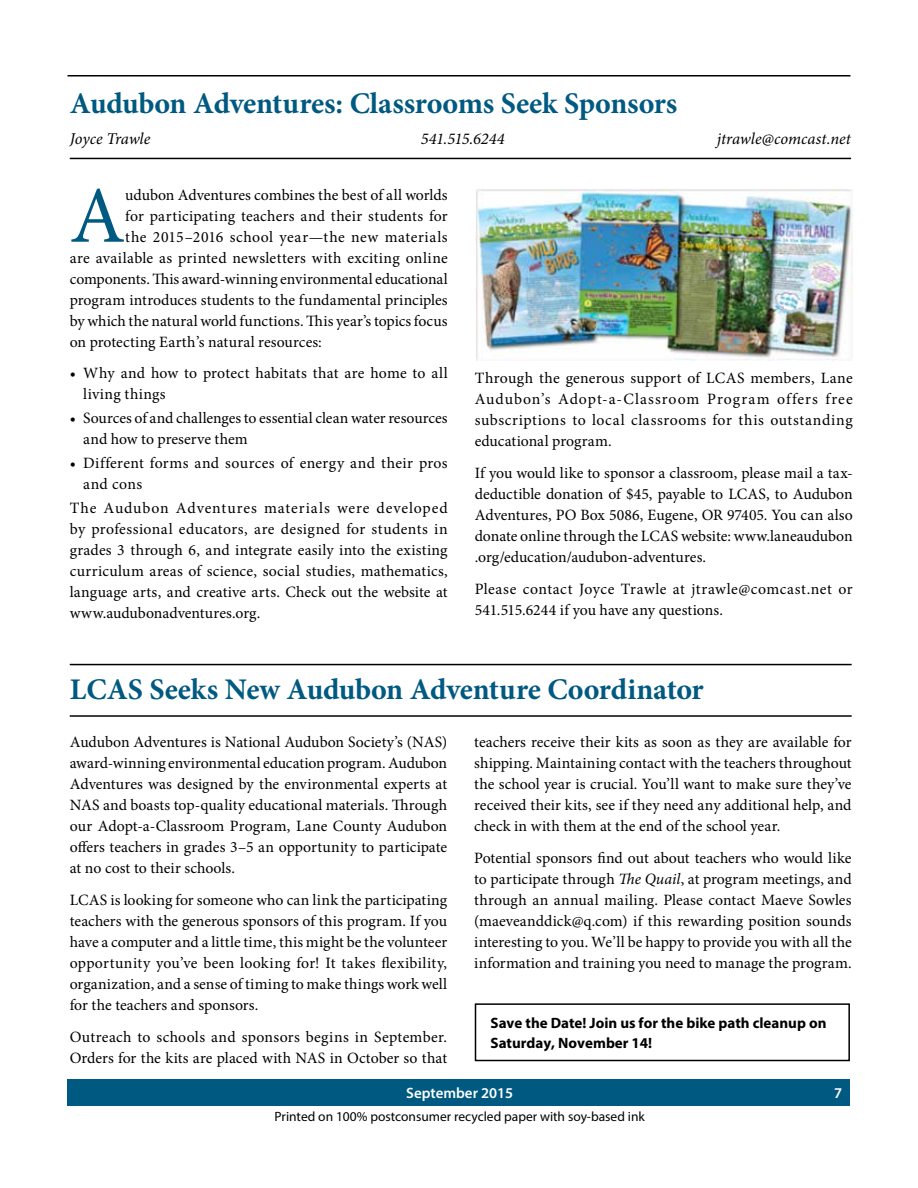
<style>
.page{position:relative;width:918px;height:1188px;background:#fff}
.page>*{position:absolute;margin:0;border:0;box-sizing:border-box;transform-origin:0 0}
.t1{font:80.4px "Minion Pro";color:#005981}
.t2{font:700 30px "Minion Pro";letter-spacing:-.005em;color:#005981}
.t3{font:italic 16.5px "Minion Pro";letter-spacing:-.005em;color:#000}
.t4{font:15.75px/21px "Minion Pro";letter-spacing:.01em;color:#000;text-align:justify}
.t5{font:15.75px "Minion Pro";letter-spacing:-.01em;color:#000}
.t6{font:15.75px "Minion Pro";letter-spacing:.035em;color:#000}
.t7{font:700 15px/19.5px "Myriad Pro";color:#000}
.t8{font:600 15px "Myriad Pro";color:#fff}
.t9{font:13.5px "Myriad Pro";color:#000}
.s1{font-style:italic}
</style>
<div class="page">
<hr style="left:68px;top:75px;width:782px;height:1px;background:#000">
<div style="left:68px;top:1079px;width:782px;height:27px;background:#005981"></div>
<hr style="left:70px;top:158px;width:781px;height:1px;background:#000">
<hr style="left:70px;top:664px;width:782px;height:1px;background:#000">
<hr style="left:70px;top:715px;width:782px;height:2px;background:#000">
<div style="left:475px;top:1003px;width:375px;height:58px;border:2px solid #000"></div>
<img style="left:476px;top:188px;width:377px;height:173px">
<h2 class="t2" style="left:70px;top:82px;width:609px">Audubon Adventures: Classrooms Seek Sponsors</h2>
<p class="t3" style="left:70px;top:128px;width:82px">Joyce Trawle</p>
<p class="t3" style="left:421px;top:128px;width:85px">541.515.6244</p>
<p class="t3" style="left:717px;top:128px;width:136px">jtrawle@comcast.net</p>
<h1 class="t1" style="left:70px;top:162px;width:57px">A</h1>
<p class="t4" style="left:125px;top:184px;width:324px">udubon Adventures combines the best of all worlds</p>
<p class="t4" style="left:125px;top:205px;width:324px">for participating teachers and their students for</p>
<p class="t6" style="left:125px;top:226px;width:324px">the 2015–2016 school year—the new materials</p>
<p class="t4" style="left:70px;top:247px;width:380px">are available as printed newsletters with exciting online</p>
<p class="t5" style="left:70px;top:268px;width:380px">components. This award-winning environmental educational</p>
<p class="t4" style="left:70px;top:289px;width:379px">program introduces students to the fundamental principles</p>
<p class="t4" style="left:70px;top:310px;width:379px">by which the natural world functions. This year’s topics focus</p>
<p class="t4" style="left:70px;top:331px;width:254px">on protecting Earth’s natural resources:</p>
<p class="t4" style="left:83px;top:363px;width:366px;text-indent:-13px">• Why and how to protect habitats that are home to all living things</p>
<p class="t4" style="left:83px;top:408px;width:366px;text-indent:-13px">• Sources of and challenges to essential clean water resources and how to preserve them</p>
<p class="t4" style="left:83px;top:452px;width:366px;text-indent:-13px">• Different forms and sources of energy and their pros and cons</p>
<p class="t4" style="left:70px;top:497px;width:380px">The Audubon Adventures materials were developed by professional educators, are designed for students in grades 3 through 6, and integrate easily into the existing curriculum areas of science, social studies, mathematics, language arts, and creative arts. Check out the website at www.audubonadventures.org.</p>
<p class="t4" style="left:475px;top:368px;width:380px">Through the generous support of LCAS members, Lane Audubon’s Adopt-a-Classroom Program offers free subscriptions to local classrooms for this outstanding educational program.</p>
<p class="t4" style="left:475px;top:463px;width:380px">If you would like to sponsor a classroom, please mail a tax&shy;deductible donation of $45, payable to LCAS, to Audubon Adventures, PO Box 5086, Eugene, OR 97405. You can also donate online through the LCAS website: www.laneaudubon .org/education/audubon-adventures.</p>
<p class="t4" style="left:475px;top:579px;width:380px">Please contact Joyce Trawle at jtrawle@comcast.net or<br>541.515.6244 if you have any questions.</p>
<h2 class="t2" style="left:70px;top:668px;width:636px">LCAS Seeks New Audubon Adventure Coordinator</h2>
<p class="t4" style="left:70px;top:732px;width:379px">Audubon Adventures is National Audubon Society’s (NAS) award-winning environmental education program. Audubon Adventures was designed by the environmental experts at NAS and boasts top-quality educational materials. Through our Adopt-a-Classroom Program, Lane County Audubon offers teachers in grades 3–5 an opportunity to participate at no cost to their schools.</p>
<p class="t4" style="left:70px;top:889px;width:379px">LCAS is looking for someone who can link the participating teachers with the generous sponsors of this program. If you have a computer and a little time, this might be the volunteer opportunity you’ve been looking for! It takes flexibility, organization, and a sense of timing to make things work well for the teachers and sponsors.</p>
<p class="t4" style="left:70px;top:1026px;width:379px">Outreach to schools and sponsors begins in September.<br>Orders for the kits are placed with NAS in October so that</p>
<p class="t4" style="left:474px;top:732px;width:379px">teachers receive their kits as soon as they are available for shipping. Maintaining contact with the teachers throughout the school year is crucial. You’ll want to make sure they’ve received their kits, see if they need any additional help, and check in with them at the end of the school year.</p>
<p class="t4" style="left:474px;top:847px;width:379px">Potential sponsors find out about teachers who would like to participate through <span class="s1">The Quail</span>, at program meetings, and through an annual mailing. Please contact Maeve Sowles (maeveanddick@q.com) if this rewarding position sounds interesting to you. We’ll be happy to provide you with all the information and training you need to manage the program.</p>
<p class="t7" style="left:491px;top:1013px;width:337px">Save the Date! Join us for the bike path cleanup on<br>Saturday, November 14!</p>
<p class="t8" style="left:406px;top:1084px;width:109px">September 2015</p>
<p class="t8" style="left:834px;top:1084px;width:10px">7</p>
<p class="t9" style="left:275px;top:1108px;width:372px">Printed on 100% postconsumer recycled paper with soy-based ink</p>
</div>
